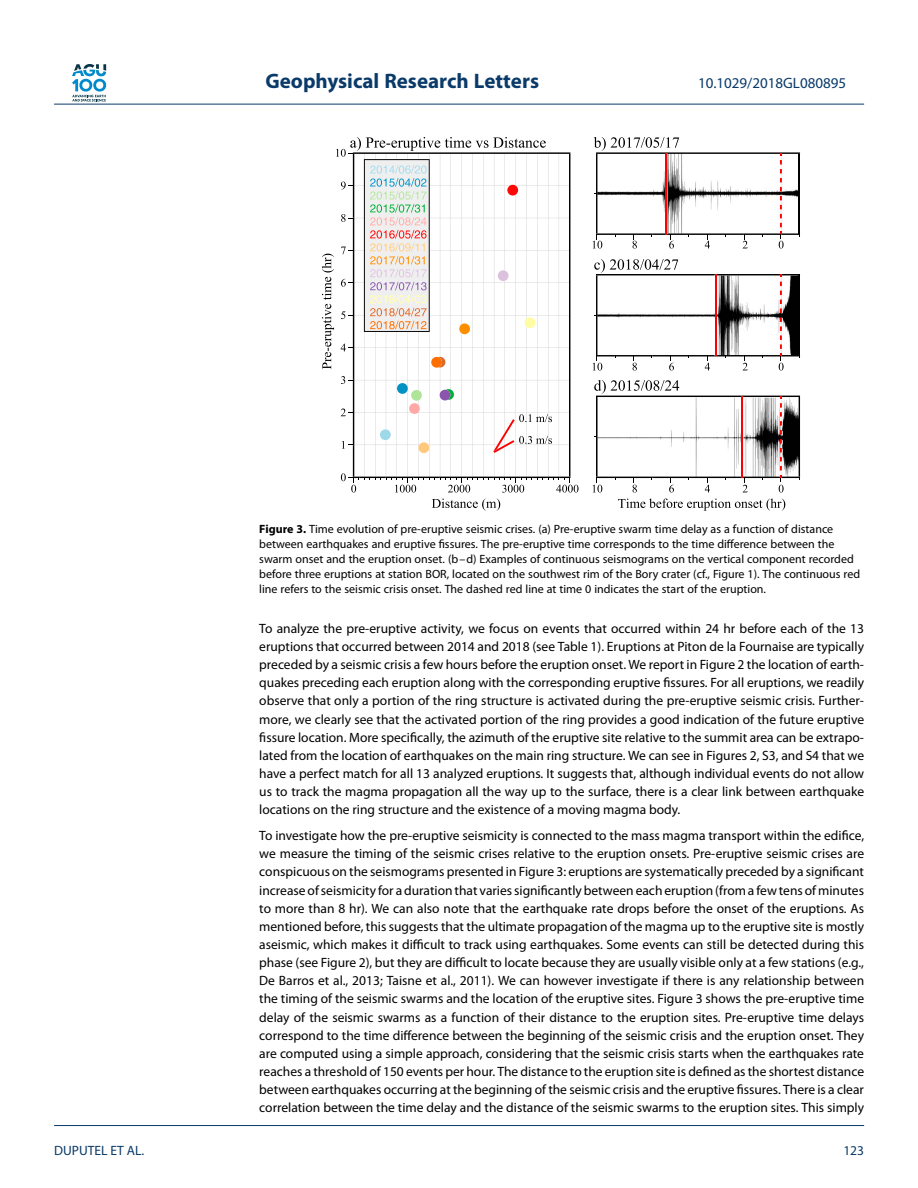
<style>
.page{position:relative;width:918px;height:1188px;background:#fff}
.page>*{position:absolute;margin:0;border:0;box-sizing:border-box;transform-origin:0 0}
.t1{font:700 21px "Myriad Pro";color:#0a3a69}
.t2{font:15px "Myriad Pro";color:#0a3a69}
.t3{font:13.5px/18.1px "Myriad Pro";color:#000;text-align:justify}
.t4{font:13.5px "Myriad Pro";color:#0a3a69}
.t5{font:12px/15px "Myriad Pro";color:#000}
.s1{font-weight:700}
</style>
<div class="page">
<svg style="left:72px;top:64px;width:34px;height:38px"></svg>
<hr style="left:54px;top:104px;width:810px;height:1px;background:#0a3a69">
<svg style="left:432px;top:499px;width:68px;height:12px"></svg>
<svg style="left:618px;top:499px;width:167px;height:12px"></svg>
<svg style="left:322px;top:137px;width:257px;height:356px"></svg>
<svg style="left:593px;top:137px;width:207px;height:112px"></svg>
<hr style="left:665px;top:153px;width:2px;height:81px;background:#f00">
<svg style="left:593px;top:259px;width:207px;height:112px"></svg>
<hr style="left:715px;top:275px;width:1px;height:81px;background:#f00">
<svg style="left:593px;top:380px;width:207px;height:113px"></svg>
<hr style="left:741px;top:396px;width:2px;height:81px;background:#f00">
<hr style="left:54px;top:1125px;width:810px;height:1px;background:#0a3a69">
<h1 class="t1" style="left:265px;top:73px;width:275px">Geophysical Research Letters</h1>
<p class="t2" style="left:698px;top:77px;width:150px">10.1029/2018GL080895</p>
<p class="t5" style="left:259px;top:522px;width:602px"><span class="s1">Figure 3.</span> Time evolution of pre-eruptive seismic crises. (a) Pre-eruptive swarm time delay as a function of distance between earthquakes and eruptive fissures. The pre-eruptive time corresponds to the time difference between the swarm onset and the eruption onset. (b–d) Examples of continuous seismograms on the vertical component recorded before three eruptions at station BOR, located on the southwest rim of the Bory crater (cf., Figure 1). The continuous red line refers to the seismic crisis onset. The dashed red line at time 0 indicates the start of the eruption.</p>
<p class="t3" style="left:259px;top:620px;width:606px">To analyze the pre-eruptive activity, we focus on events that occurred within 24 hr before each of the 13 eruptions that occurred between 2014 and 2018 (see Table 1). Eruptions at Piton de la Fournaise are typically preceded by a seismic crisis a few hours before the eruption onset. We report in Figure 2 the location of earth&shy;quakes preceding each eruption along with the corresponding eruptive fissures. For all eruptions, we readily observe that only a portion of the ring structure is activated during the pre-eruptive seismic crisis. Further&shy;more, we clearly see that the activated portion of the ring provides a good indication of the future eruptive fissure location. More specifically, the azimuth of the eruptive site relative to the summit area can be extrapo&shy;lated from the location of earthquakes on the main ring structure. We can see in Figures 2, S3, and S4 that we have a perfect match for all 13 analyzed eruptions. It suggests that, although individual events do not allow us to track the magma propagation all the way up to the surface, there is a clear link between earthquake locations on the ring structure and the existence of a moving magma body.</p>
<p class="t3" style="left:259px;top:827px;width:606px">To investigate how the pre-eruptive seismicity is connected to the mass magma transport within the edifice, we measure the timing of the seismic crises relative to the eruption onsets. Pre-eruptive seismic crises are conspicuous on the seismograms presented in Figure 3: eruptions are systematically preceded by a significant increase of seismicity for a duration that varies significantly between each eruption (from a few tens of minutes to more than 8 hr). We can also note that the earthquake rate drops before the onset of the eruptions. As mentioned before, this suggests that the ultimate propagation of the magma up to the eruptive site is mostly aseismic, which makes it difficult to track using earthquakes. Some events can still be detected during this phase (see Figure 2), but they are difficult to locate because they are usually visible only at a few stations (e.g., De Barros et al., 2013; Taisne et al., 2011). We can however investigate if there is any relationship between the timing of the seismic swarms and the location of the eruptive sites. Figure 3 shows the pre-eruptive time delay of the seismic swarms as a function of their distance to the eruption sites. Pre-eruptive time delays correspond to the time difference between the beginning of the seismic crisis and the eruption onset. They are computed using a simple approach, considering that the seismic crisis starts when the earthquakes rate reaches a threshold of 150 events per hour. The distance to the eruption site is defined as the shortest distance between earthquakes occurring at the beginning of the seismic crisis and the eruptive fissures. There is a clear correlation between the time delay and the distance of the seismic swarms to the eruption sites. This simply</p>
<p class="t4" style="left:54px;top:1145px;width:92px">DUPUTEL ET AL.</p>
<p class="t4" style="left:843px;top:1145px;width:22px">123</p>
</div>
